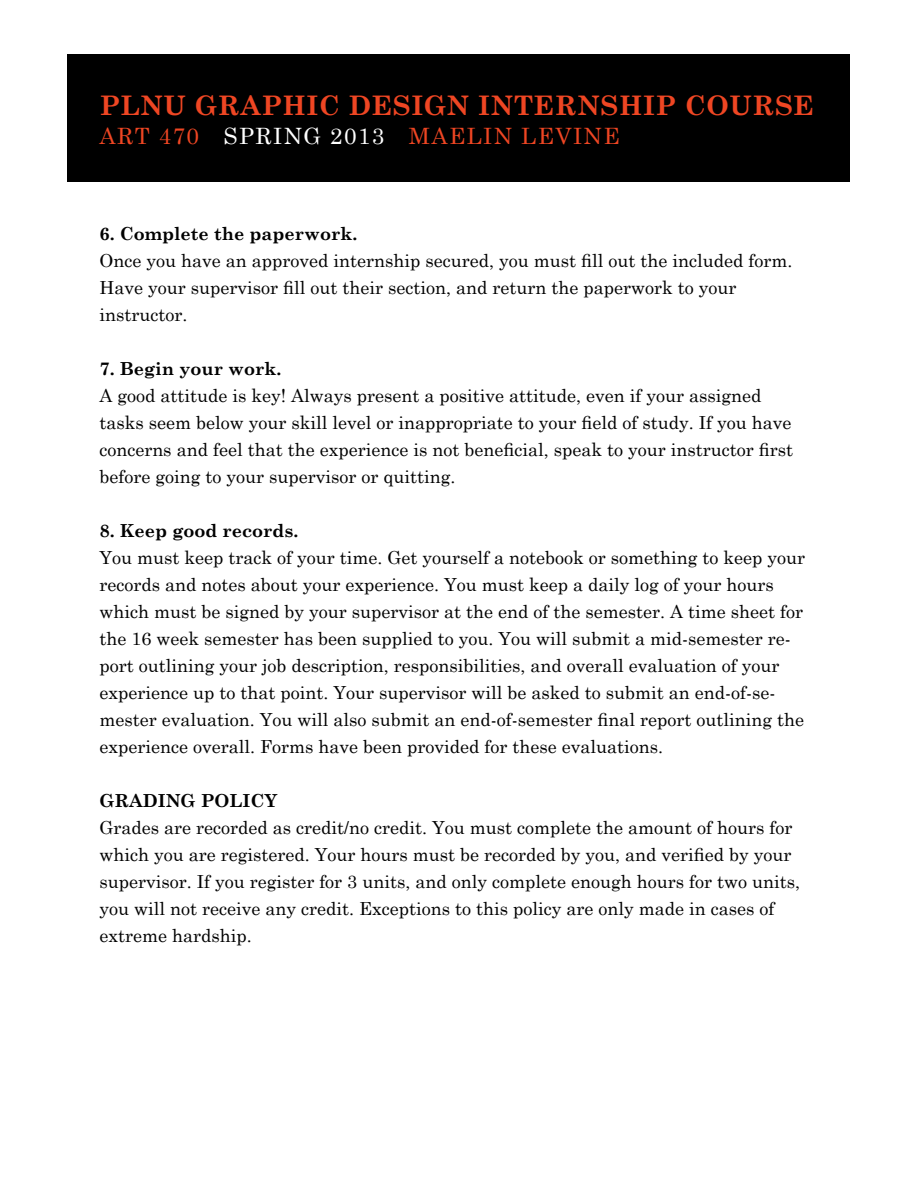
<style>
.page{position:relative;width:918px;height:1188px;background:#fff}
.page>*{position:absolute;margin:0;border:0;box-sizing:border-box;transform-origin:0 0}
.t1{font:700 27px "Century Schoolbook";letter-spacing:.02em;color:#ef4623}
.t2{font:22.5px "Century Schoolbook";letter-spacing:.065em;color:#ef4623}
.t3{font:18px/27px "Century Schoolbook";color:#000}
.t4{font:700 18px "Century Schoolbook";color:#000}
.s1{color:#fff}
</style>
<div class="page">
<div style="left:68px;top:54px;width:782px;height:127px;background:#000"></div>
<h1 class="t1" style="left:99px;top:89px;width:716px">PLNU GRAPHIC DESIGN INTERNSHIP COURSE</h1>
<p class="t2" style="left:99px;top:121px;width:473px">ART 470 <span class="s1">SPRING 2013</span> Maelin levin</p>
<p class="t2" style="left:603px;top:121px;width:18px">e</p>
<p class="t4" style="left:99px;top:223px;width:260px">6. Complete the paperwork.</p>
<p class="t3" style="left:99px;top:247px;width:695px">Once you have an approved internship secured, you must fill out the included form.<br>Have your supervisor fill out their section, and return the paperwork to your instructor.</p>
<p class="t4" style="left:99px;top:358px;width:184px">7. Begin your work.</p>
<p class="t3" style="left:99px;top:382px;width:695px">A good attitude is key! Always present a positive attitude, even if your assigned tasks seem below your skill level or inappropriate to your field of study. If you have concerns and feel that the experience is not beneficial, speak to your instructor first before going to your supervisor or quitting.</p>
<p class="t4" style="left:99px;top:520px;width:201px">8. Keep good records.</p>
<p class="t3" style="left:99px;top:544px;width:707px">You must keep track of your time. Get yourself a notebook or something to keep your records and notes about your experience. You must keep a daily log of your hours which must be signed by your supervisor at the end of the semester. A time sheet for the 16 week semester has been supplied to you. You will submit a mid-semester re&shy;port outlining your job description, responsibilities, and overall evaluation of your experience up to that point. Your supervisor will be asked to submit an end-of-se&shy;mester evaluation. You will also submit an end-of-semester final report outlining the experience overall. Forms have been provided for these evaluations.</p>
<p class="t4" style="left:99px;top:790px;width:180px">GRADING POLICY</p>
<p class="t3" style="left:99px;top:814px;width:702px">Grades are recorded as credit/no credit. You must complete the amount of hours for which you are registered. Your hours must be recorded by you, and verified by your supervisor. If you register for 3 units, and only complete enough hours for two units, you will not receive any credit. Exceptions to this policy are only made in cases of extreme hardship.</p>
</div>
